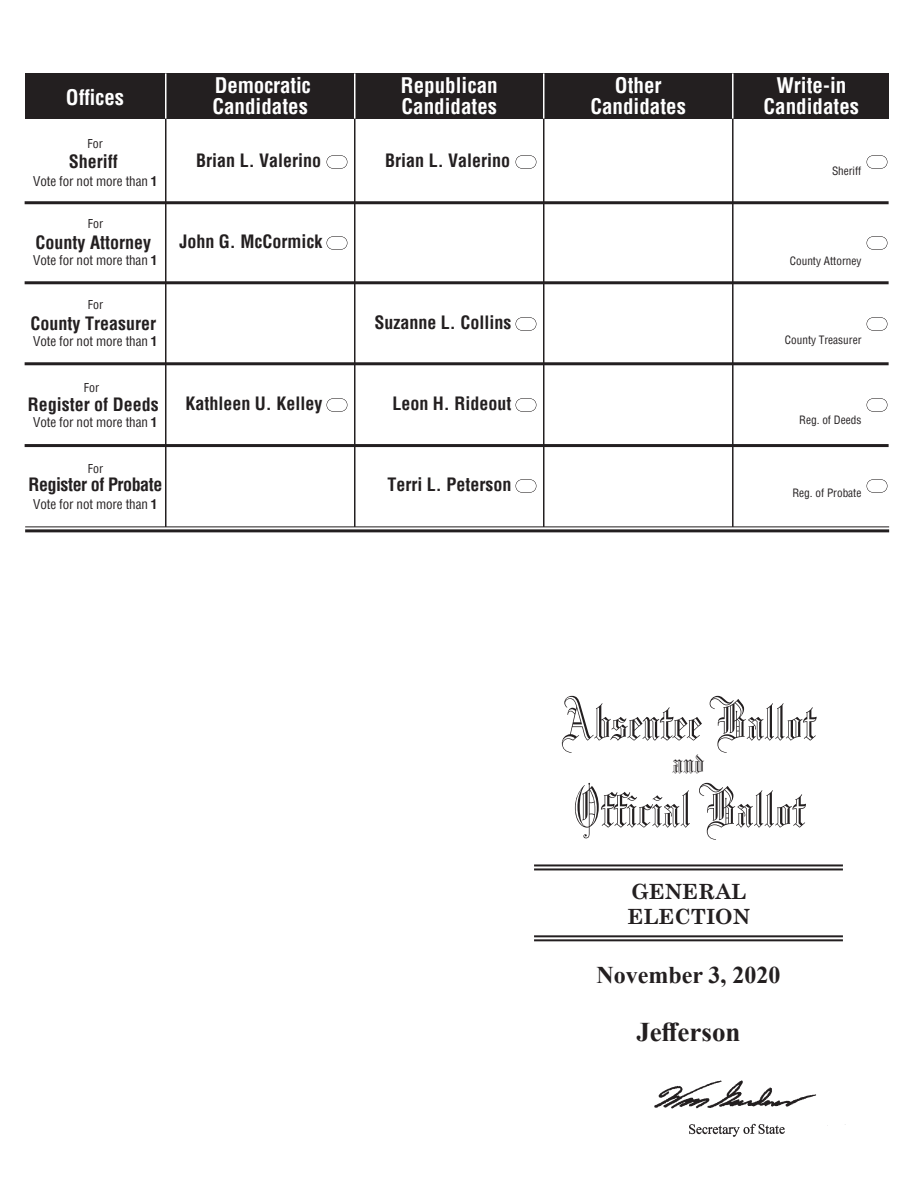
<style>
.page{position:relative;width:918px;height:1188px;background:#fff}
.page>*{position:absolute;margin:0;border:0;box-sizing:border-box;transform-origin:0 0}
.Ballot_-_For_Office{font:60px "Blackletter 686 BT";color:#231f20}
.Ballot_-_For_Office-2{font:36px "Blackletter 686 BT";color:#231f20}
.t1{font:700 27px "Times New Roman";color:#231f20}
.t2{font:700 24px "Times New Roman";color:#231f20}
.KO_Head_-_Dem-Rep{font:700 condensed 21px "Helvetica";color:#fff}
.KO_Heads_-_Office{font:700 condensed 21px "Helvetica";color:#fff}
.t3{font:700 21px "Century Schoolbook";color:#231f20}
.Ballot_-_Candidates{font:700 condensed 18px "Helvetica";color:#231f20}
.Ballot_-_For_Office-3{font:700 condensed 18px "Helvetica";color:#231f20}
.Register_of_Probate{font:700 condensed 18px "Helvetica";letter-spacing:-.025em;color:#231f20}
.Ballot_-_Vote_for_no{font:condensed 13.2px "Helvetica";letter-spacing:-.01em;color:#231f20}
.Ballot_-_For__Center{font:condensed 12px "Helvetica";color:#231f20}
.Ballot_-_Write-In_Of{font:condensed 11.25px "Helvetica";color:#231f20}
.s1{font-weight:700}
</style>
<div class="page">
<hr style="left:165px;top:119px;width:1px;height:408px;background:#231f20">
<hr style="left:354px;top:119px;width:2px;height:408px;background:#231f20">
<hr style="left:543px;top:119px;width:2px;height:408px;background:#231f20">
<hr style="left:732px;top:119px;width:2px;height:408px;background:#231f20">
<div style="left:25px;top:73px;width:864px;height:46px;background:#231f20"></div>
<hr style="left:165px;top:73px;width:1px;height:46px;background:#fff">
<hr style="left:354px;top:73px;width:2px;height:46px;background:#fff">
<hr style="left:543px;top:73px;width:1px;height:46px;background:#fff">
<hr style="left:732px;top:73px;width:2px;height:46px;background:#fff">
<hr style="left:25px;top:201px;width:864px;height:3px;background:#231f20">
<hr style="left:25px;top:281px;width:864px;height:3px;background:#231f20">
<hr style="left:25px;top:362px;width:864px;height:3px;background:#231f20">
<hr style="left:25px;top:444px;width:864px;height:3px;background:#231f20">
<hr style="left:25px;top:526px;width:864px;height:1px;background:#231f20">
<hr style="left:25px;top:529px;width:864px;height:3px;background:#231f20">
<svg style="left:867px;top:155px;width:21px;height:14px"></svg>
<svg style="left:867px;top:236px;width:21px;height:14px"></svg>
<svg style="left:867px;top:317px;width:21px;height:14px"></svg>
<svg style="left:867px;top:398px;width:21px;height:14px"></svg>
<svg style="left:867px;top:479px;width:21px;height:14px"></svg>
<svg style="left:515px;top:155px;width:21px;height:14px"></svg>
<svg style="left:515px;top:317px;width:21px;height:14px"></svg>
<svg style="left:515px;top:398px;width:21px;height:14px"></svg>
<svg style="left:515px;top:479px;width:21px;height:14px"></svg>
<svg style="left:326px;top:155px;width:21px;height:14px"></svg>
<svg style="left:326px;top:236px;width:21px;height:14px"></svg>
<svg style="left:326px;top:398px;width:21px;height:14px"></svg>
<hr style="left:534px;top:864px;width:309px;height:2px;background:#231f20">
<hr style="left:534px;top:868px;width:309px;height:2px;background:#231f20">
<hr style="left:534px;top:935px;width:309px;height:2px;background:#231f20">
<hr style="left:534px;top:939px;width:309px;height:2px;background:#231f20">
<img style="left:654px;top:1080px;width:192px;height:57px">
<p class="KO_Heads_-_Office" style="left:66px;top:83px;width:60px">Offices</p>
<p class="Ballot_-_For__Center" style="left:88px;top:136px;width:17px">For</p>
<p class="Ballot_-_For_Office-3" style="left:69px;top:149px;width:51px">Sheriff</p>
<p class="Ballot_-_Vote_for_no" style="left:33px;top:172px;width:126px">Vote for not more than <span class="s1">1</span></p>
<p class="Ballot_-_For__Center" style="left:88px;top:216px;width:17px">For</p>
<p class="Ballot_-_For_Office-3" style="left:36px;top:230px;width:117px">County Attorney</p>
<p class="Ballot_-_Vote_for_no" style="left:33px;top:252px;width:126px">Vote for not more than <span class="s1">1</span></p>
<p class="Ballot_-_For__Center" style="left:88px;top:297px;width:17px">For</p>
<p class="Ballot_-_For_Office-3" style="left:31px;top:311px;width:127px">County Treasurer</p>
<p class="Ballot_-_Vote_for_no" style="left:33px;top:333px;width:126px">Vote for not more than <span class="s1">1</span></p>
<p class="Ballot_-_For__Center" style="left:84px;top:379px;width:17px">For</p>
<p class="Ballot_-_For_Office-3" style="left:28px;top:392px;width:132px">Register of Deeds</p>
<p class="Ballot_-_Vote_for_no" style="left:33px;top:414px;width:126px">Vote for not more than <span class="s1">1</span></p>
<p class="Ballot_-_For__Center" style="left:88px;top:461px;width:17px">For</p>
<p class="Ballot_-_Vote_for_no" style="left:33px;top:495px;width:126px">Vote for not more than <span class="s1">1</span></p>
<p class="Register_of_Probate" style="left:28px;top:473px;width:135px">Register of Probate</p>
<p class="KO_Head_-_Dem-Rep" style="left:215px;top:71px;width:98px">Democratic</p>
<p class="KO_Head_-_Dem-Rep" style="left:212px;top:92px;width:97px">Candidates</p>
<p class="Ballot_-_Candidates" style="left:196px;top:149px;width:127px">Brian L. Valerino</p>
<p class="Ballot_-_Candidates" style="left:179px;top:230px;width:144px">John G. McCormick</p>
<p class="Ballot_-_Candidates" style="left:185px;top:392px;width:139px">Kathleen U. Kelley</p>
<p class="KO_Head_-_Dem-Rep" style="left:401px;top:71px;width:98px">Republican</p>
<p class="KO_Head_-_Dem-Rep" style="left:401px;top:92px;width:97px">Candidates</p>
<p class="Ballot_-_Candidates" style="left:385px;top:149px;width:127px">Brian L. Valerino</p>
<p class="Ballot_-_Candidates" style="left:374px;top:311px;width:139px">Suzanne L. Collins</p>
<p class="Ballot_-_Candidates" style="left:392px;top:392px;width:120px">Leon H. Rideout</p>
<p class="Ballot_-_Candidates" style="left:387px;top:473px;width:125px">Terri L. Peterson</p>
<p class="KO_Head_-_Dem-Rep" style="left:615px;top:71px;width:48px">Other</p>
<p class="KO_Head_-_Dem-Rep" style="left:590px;top:92px;width:97px">Candidates</p>
<p class="KO_Heads_-_Office" style="left:776px;top:71px;width:71px">Write-in</p>
<p class="KO_Head_-_Dem-Rep" style="left:764px;top:92px;width:97px">Candidates</p>
<p class="Ballot_-_Write-In_Of" style="left:832px;top:163px;width:31px">Sheriff</p>
<p class="Ballot_-_Write-In_Of" style="left:790px;top:253px;width:73px">County Attorney</p>
<p class="Ballot_-_Write-In_Of" style="left:785px;top:333px;width:78px">County Treasurer</p>
<p class="Ballot_-_Write-In_Of" style="left:799px;top:412px;width:64px">Reg. of Deeds</p>
<p class="Ballot_-_Write-In_Of" style="left:792px;top:486px;width:71px">Reg. of Probate</p>
<p class="Ballot_-_For_Office" style="left:561px;top:684px;width:256px">Absentee Ballot</p>
<p class="Ballot_-_For_Office-2" style="left:672px;top:739px;width:34px">and</p>
<p class="Ballot_-_For_Office" style="left:572px;top:771px;width:234px">Official Ballot</p>
<p class="t3" style="left:631px;top:878px;width:117px">GENERAL</p>
<p class="t3" style="left:627px;top:904px;width:124px">ELECTION</p>
<p class="t2" style="left:596px;top:957px;width:186px">November 3, 2020</p>
<p class="t1" style="left:636px;top:1012px;width:106px">Jefferson</p>
</div>
